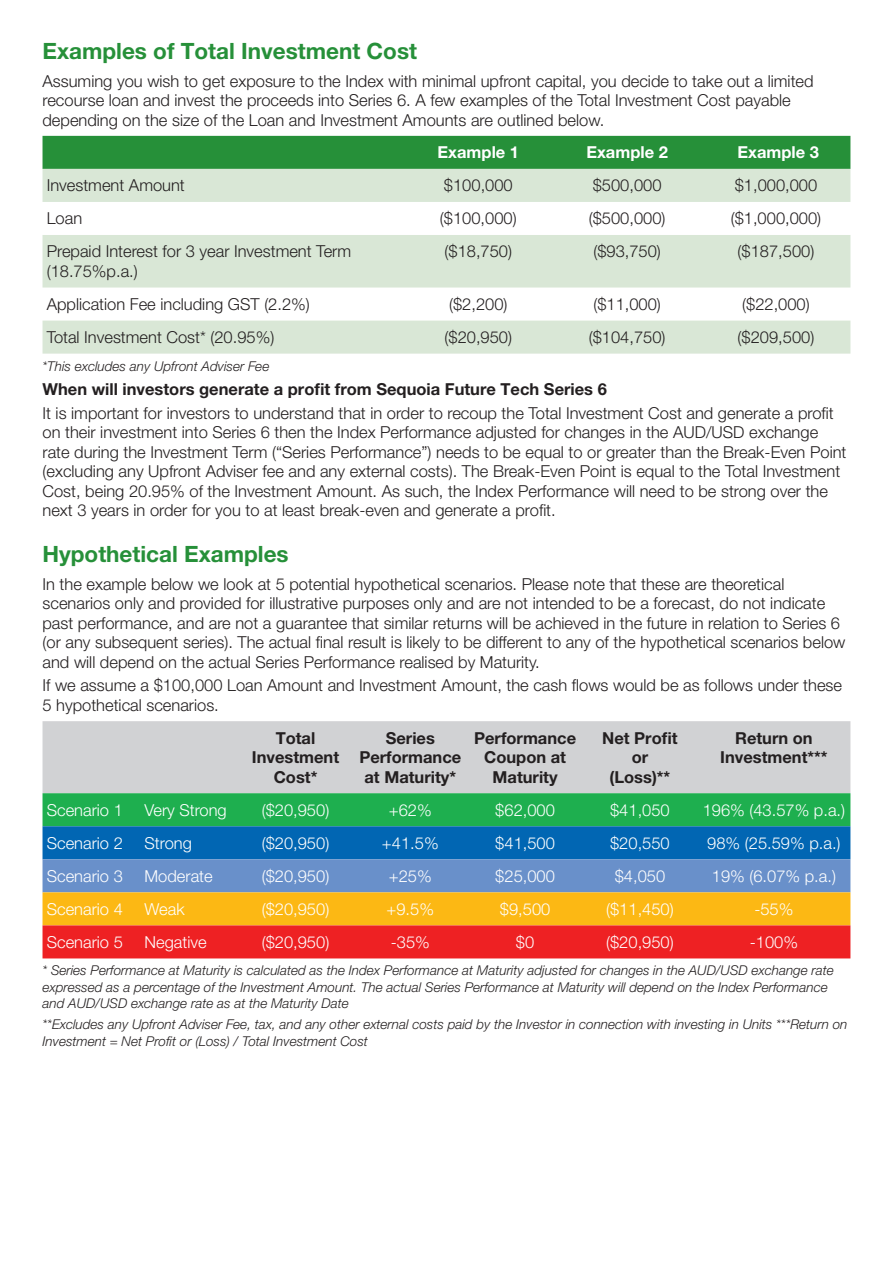
<style>
.page{position:relative;width:893px;height:1263px;background:#fff}
.page>*{position:absolute;margin:0;border:0;box-sizing:border-box;transform-origin:0 0}
.t1{font:700 22.5px "Helvetica Neue LT Pro";color:#269039}
.t2{font:300 16.5px/19.5px "Helvetica Neue LT Pro";color:#231f20}
.t3{font:300 16.5px "Helvetica Neue LT Pro";color:#fff}
.t4{font:700 16.5px/19.5px "Helvetica Neue LT Pro";color:#231f20;text-align:center}
.t5{font:700 16.5px "Helvetica Neue LT Pro";color:#fff}
.t6{font:italic 300 13.5px/16.5px "Helvetica Neue LT Pro";color:#231f20}
</style>
<div class="page">
<div style="left:43px;top:136px;width:807px;height:33px;background:#269039"></div>
<svg style="left:43px;top:169px;width:807px;height:185px;fill:#d9e7d6"></svg>
<div style="left:43px;top:721px;width:807px;height:72px;background:#d1d2d4"></div>
<svg style="left:43px;top:793px;width:807px;height:165px;background:#7d8068"></svg>
<h1 class="t1" style="left:43px;top:37px;width:376px">Examples of Total Investment Cost</h1>
<p class="t2" style="left:43px;top:71px;width:773px">Assuming you wish to get exposure to the Index with minimal upfront capital, you decide to take out a limited recourse loan and invest the proceeds into Series 6. A few examples of the Total Investment Cost payable depending on the size of the Loan and Investment Amounts are outlined below.</p>
<p class="t5" style="left:438px;top:142px;width:83px">Example 1</p>
<p class="t5" style="left:586px;top:142px;width:83px">Example 2</p>
<p class="t5" style="left:737px;top:142px;width:83px">Example 3</p>
<p class="t2" style="left:47px;top:175px;width:140px">Investment Amount</p>
<p class="t2" style="left:444px;top:175px;width:70px">$100,000</p>
<p class="t2" style="left:593px;top:175px;width:70px">$500,000</p>
<p class="t2" style="left:735px;top:175px;width:84px">$1,000,000</p>
<p class="t2" style="left:47px;top:208px;width:37px">Loan</p>
<p class="t2" style="left:440px;top:208px;width:78px">($100,000)</p>
<p class="t2" style="left:589px;top:208px;width:78px">($500,000)</p>
<p class="t2" style="left:731px;top:208px;width:92px">($1,000,000)</p>
<p class="t2" style="left:47px;top:241px;width:306px">Prepaid Interest for 3 year Investment Term (18.75%p.a.)</p>
<p class="t2" style="left:445px;top:241px;width:69px">($18,750)</p>
<p class="t2" style="left:593px;top:241px;width:69px">($93,750)</p>
<p class="t2" style="left:738px;top:241px;width:78px">($187,500)</p>
<p class="t2" style="left:47px;top:294px;width:265px">Application Fee including GST (2.2%)</p>
<p class="t2" style="left:449px;top:294px;width:60px">($2,200)</p>
<p class="t2" style="left:593px;top:294px;width:69px">($11,000)</p>
<p class="t2" style="left:742px;top:294px;width:69px">($22,000)</p>
<p class="t2" style="left:47px;top:327px;width:229px">Total Investment Cost* (20.95%)</p>
<p class="t2" style="left:444px;top:327px;width:69px">($20,950)</p>
<p class="t2" style="left:589px;top:327px;width:78px">($104,750)</p>
<p class="t2" style="left:738px;top:327px;width:78px">($209,500)</p>
<p class="t6" style="left:43px;top:358px;width:228px">*This excludes any Upfront Adviser Fee</p>
<p class="t4" style="left:43px;top:379px;width:566px">When will investors generate a profit from Sequoia Future Tech Series 6</p>
<p class="t2" style="left:43px;top:403px;width:805px">It is important for investors to understand that in order to recoup the Total Investment Cost and generate a profit on their investment into Series 6 then the Index Performance adjusted for changes in the AUD/USD exchange rate during the Investment Term (“Series Performance”) needs to be equal to or greater than the Break-Even Point (excluding any Upfront Adviser fee and any external costs). The Break-Even Point is equal to the Total Investment Cost, being 20.95% of the Investment Amount. As such, the Index Performance will need to be strong over the next 3 years in order for you to at least break-even and generate a profit.</p>
<h1 class="t1" style="left:43px;top:540px;width:248px">Hypothetical Examples</h1>
<p class="t2" style="left:43px;top:574px;width:804px">In the example below we look at 5 potential hypothetical scenarios. Please note that these are theoretical scenarios only and provided for illustrative purposes only and are not intended to be a forecast, do not indicate past performance, and are not a guarantee that similar returns will be achieved in the future in relation to Series 6 (or any subsequent series). The actual final result is likely to be different to any of the hypothetical scenarios below and will depend on the actual Series Performance realised by Maturity.</p>
<p class="t2" style="left:43px;top:675px;width:801px">If we assume a $100,000 Loan Amount and Investment Amount, the cash flows would be as follows under these<br>5 hypothetical scenarios.</p>
<p class="t4" style="left:252px;top:728px;width:89px">Total<br>Investment<br>Cost*</p>
<p class="t4" style="left:359px;top:728px;width:104px">Series<br>Performance at Maturity*</p>
<p class="t4" style="left:474px;top:728px;width:104px">Performance<br>Coupon at<br>Maturity</p>
<p class="t4" style="left:602px;top:728px;width:77px">Net Profit or (Loss)**</p>
<p class="t4" style="left:720px;top:728px;width:109px">Return on<br>Investment***</p>
<p class="t3" style="left:47px;top:800px;width:78px">Scenario 1</p>
<p class="t3" style="left:145px;top:800px;width:84px">Very Strong</p>
<p class="t3" style="left:262px;top:800px;width:69px">($20,950)</p>
<p class="t3" style="left:389px;top:800px;width:44px">+62%</p>
<p class="t3" style="left:495px;top:800px;width:61px">$62,000</p>
<p class="t3" style="left:610px;top:800px;width:61px">$41,050</p>
<p class="t3" style="left:703px;top:800px;width:144px">196% (43.57% p.a.)</p>
<p class="t3" style="left:47px;top:833px;width:78px">Scenario 2</p>
<p class="t3" style="left:145px;top:833px;width:49px">Strong</p>
<p class="t3" style="left:262px;top:833px;width:69px">($20,950)</p>
<p class="t3" style="left:382px;top:833px;width:58px">+41.5%</p>
<p class="t3" style="left:495px;top:833px;width:61px">$41,500</p>
<p class="t3" style="left:610px;top:833px;width:61px">$20,550</p>
<p class="t3" style="left:707px;top:833px;width:135px">98% (25.59% p.a.)</p>
<p class="t3" style="left:47px;top:866px;width:78px">Scenario 3</p>
<p class="t3" style="left:145px;top:866px;width:70px">Moderate</p>
<p class="t3" style="left:262px;top:866px;width:69px">($20,950)</p>
<p class="t3" style="left:389px;top:866px;width:44px">+25%</p>
<p class="t3" style="left:495px;top:866px;width:61px">$25,000</p>
<p class="t3" style="left:615px;top:866px;width:52px">$4,050</p>
<p class="t3" style="left:712px;top:866px;width:126px">19% (6.07% p.a.)</p>
<p class="t3" style="left:47px;top:899px;width:78px">Scenario 4</p>
<p class="t3" style="left:145px;top:899px;width:42px">Weak</p>
<p class="t3" style="left:262px;top:899px;width:69px">($20,950)</p>
<p class="t3" style="left:387px;top:899px;width:49px">+9.5%</p>
<p class="t3" style="left:500px;top:899px;width:52px">$9,500</p>
<p class="t3" style="left:606px;top:899px;width:69px">($11,450)</p>
<p class="t3" style="left:754px;top:899px;width:41px">-55%</p>
<p class="t3" style="left:47px;top:932px;width:78px">Scenario 5</p>
<p class="t3" style="left:145px;top:932px;width:64px">Negative</p>
<p class="t3" style="left:262px;top:932px;width:69px">($20,950)</p>
<p class="t3" style="left:391px;top:932px;width:41px">-35%</p>
<p class="t3" style="left:516px;top:932px;width:20px">$0</p>
<p class="t3" style="left:606px;top:932px;width:69px">($20,950)</p>
<p class="t3" style="left:750px;top:932px;width:50px">-100%</p>
<p class="t6" style="left:43px;top:962px;width:793px">* Series Performance at Maturity is calculated as the Index Performance at Maturity adjusted for changes in the AUD/USD exchange rate expressed as a percentage of the Investment Amount. The actual Series Performance at Maturity will depend on the Index Performance and AUD/USD exchange rate as at the Maturity Date</p>
<p class="t6" style="left:43px;top:1016px;width:806px">**Excludes any Upfront Adviser Fee, tax, and any other external costs paid by the Investor in connection with investing in Units ***Return on<br>Investment = Net Profit or (Loss) / Total Investment Cost</p>
</div>
